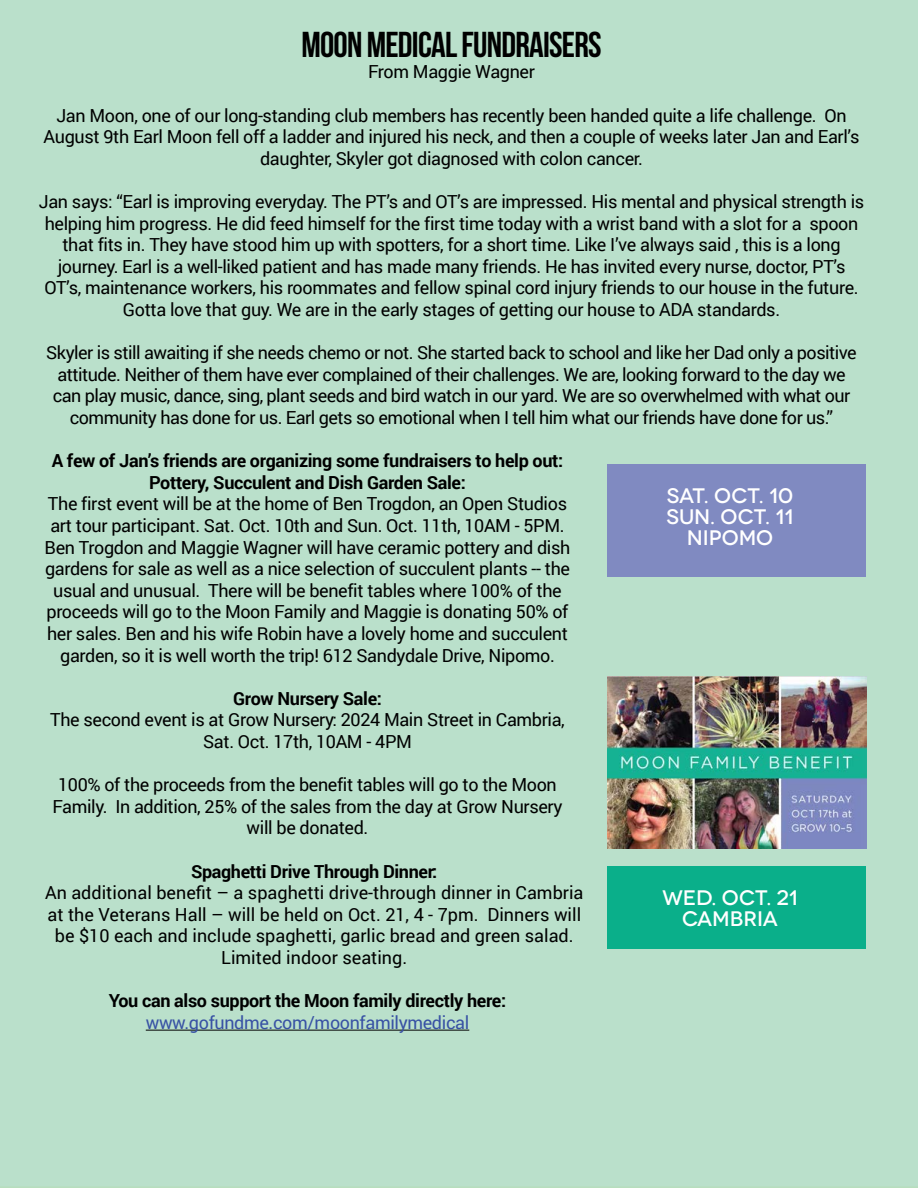
<style>
.page{position:relative;width:918px;height:1188px;background:#bae0cb}
.page>*{position:absolute;margin:0;border:0;box-sizing:border-box;transform-origin:0 0}
.t1{font:36px "Bebas Neue";letter-spacing:-.02em;color:#000}
.t2{font:500 21px/21px "Novecentowide";color:#fff;text-align:center}
.t3{font:18px/21.6px "Roboto";letter-spacing:-.02em;color:#000;text-align:center}
.t4{font:18px/21.6px "Roboto";color:#000;text-align:center}
.t5{font:700 18px/21.6px "Roboto";letter-spacing:-.02em;color:#000;text-align:center}
.t6{font:18px "Roboto";letter-spacing:-.02em;color:#3852a4}
</style>
<div class="page">
<hr style="left:146px;top:1030px;width:323px;height:1px;background:#000">
<img style="left:607px;top:676px;width:259px;height:172px">
<div style="left:607px;top:464px;width:259px;height:113px;background:#808ac1"></div>
<div style="left:607px;top:866px;width:259px;height:82px;background:#0aaf8a"></div>
<h1 class="t1" style="left:301px;top:25px;width:302px">MOON MEDICAL FUNDRAISERS</h1>
<p class="t3" style="left:368px;top:61px;width:168px">From Maggie Wagner</p>
<p class="t3" style="left:44px;top:104px;width:818px">Jan Moon, one of our long-standing club members has recently been handed quite a life challenge. On<br>August 9th Earl Moon fell off a ladder and injured his neck, and then a couple of weeks later Jan and Earl’s daughter, Skyler got diagnosed with colon cancer.</p>
<p class="t3" style="left:39px;top:190px;width:827px">Jan says: “Earl is improving everyday. The PT’s and OT’s are impressed. His mental and physical strength is helping him progress. He did feed himself for the first time today with a wrist band with a slot for a spoon that fits in. They have stood him up with spotters, for a short time. Like I’ve always said , this is a long journey. Earl is a well-liked patient and has made many friends. He has invited every nurse, doctor, PT’s OT’s, maintenance workers, his roommates and fellow spinal cord injury friends to our house in the future.<br>Gotta love that guy. We are in the early stages of getting our house to ADA standards.</p>
<p class="t3" style="left:46px;top:341px;width:812px">Skyler is still awaiting if she needs chemo or not. She started back to school and like her Dad only a positive attitude. Neither of them have ever complained of their challenges. We are, looking forward to the day we can play music, dance, sing, plant seeds and bird watch in our yard. We are so overwhelmed with what our community has done for us. Earl gets so emotional when I tell him what our friends have done for us.”</p>
<p class="t5" style="left:52px;top:449px;width:513px">A few of Jan’s friends are organizing some fundraisers to help out:<br>Pottery, Succulent and Dish Garden Sale:</p>
<p class="t3" style="left:45px;top:493px;width:527px">The first event will be at the home of Ben Trogdon, an Open Studios art tour participant. Sat. Oct. 10th and Sun. Oct. 11th, 10AM - 5PM.<br>Ben Trogdon and Maggie Wagner will have ceramic pottery and dish gardens for sale as well as a nice selection of succulent plants -- the usual and unusual. There will be benefit tables where 100% of the proceeds will go to the Moon Family and Maggie is donating 50% of her sales. Ben and his wife Robin have a lovely home and succulent garden, so it is well worth the trip! 612 Sandydale Drive, Nipomo.</p>
<p class="t5" style="left:233px;top:687px;width:150px">Grow Nursery Sale:</p>
<p class="t3" style="left:50px;top:709px;width:516px">The second event is at Grow Nursery: 2024 Main Street in Cambria,<br>Sat. Oct. 17th, 10AM - 4PM</p>
<p class="t3" style="left:52px;top:773px;width:512px">100% of the proceeds from the benefit tables will go to the Moon<br>Family. In addition, 25% of the sales from the day at Grow Nursery will be donated.</p>
<p class="t5" style="left:191px;top:860px;width:248px">Spaghetti Drive Through Dinner:</p>
<p class="t4" style="left:45px;top:881px;width:540px">An additional benefit – a spaghetti drive-through dinner in Cambria at the Veterans Hall – will be held on Oct. 21, 4 - 7pm. Dinners will be $10 each and include spaghetti, garlic bread and green salad.<br>Limited indoor seating.</p>
<p class="t5" style="left:109px;top:989px;width:399px">You can also support the Moon family directly here:</p>
<p class="t6" style="left:146px;top:1010px;width:325px">www.gofundme.com/moonfamilymedical</p>
<p class="t2" style="left:666px;top:486px;width:128px">SAT. OCT. 10<br>SUN. OCT. 11<br>NIPOMO</p>
<p class="t2" style="left:662px;top:887px;width:137px">WED. OCT. 21<br>CAMBRIA</p>
</div>
